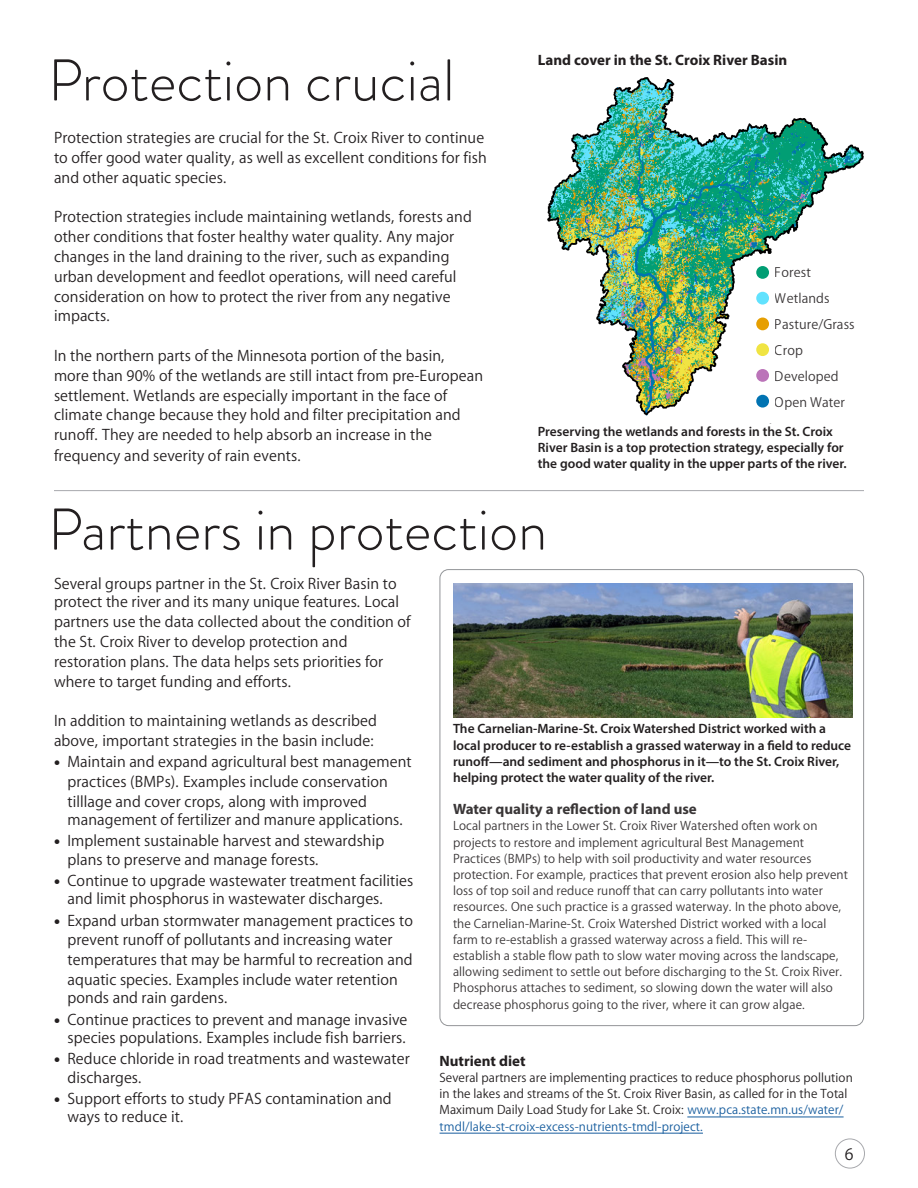
<style>
.page{position:relative;width:918px;height:1188px;background:#fff}
.page>*{position:absolute;margin:0;border:0;box-sizing:border-box;transform-origin:0 0}
.t1{font:300 58.8px "Brandon Grotesque";color:#231f20}
.t2{font:18px "Myriad PCA Text";color:#231f20}
.t3{font:16.5px/19.5px "Myriad PCA Text";color:#231f20}
.t4{font:700 15px "Myriad Pro";color:#231f20}
.t5{font:14.55px/26px "Myriad PCA Text";color:#231f20}
.t6{font:13.5px/16.2px "Myriad PCA Text";color:#231f20}
.t7{font:600 13.5px/16.2px "Myriad Pro";color:#231f20}
.s1{color:#175d9e}
</style>
<div class="page">
<img style="left:547px;top:77px;width:317px;height:347px">
<div style="left:738px;top:282px;width:150px;height:141px;background:#fff"></div>
<div style="left:756px;top:266px;width:13px;height:13px;background:#019e74;border-radius:50%"></div>
<div style="left:756px;top:292px;width:13px;height:13px;background:#61e2fe;border-radius:50%"></div>
<div style="left:756px;top:318px;width:13px;height:12px;background:#e69f01;border-radius:50%"></div>
<div style="left:756px;top:343px;width:13px;height:13px;background:#f0e443;border-radius:50%"></div>
<div style="left:756px;top:369px;width:13px;height:13px;background:#bb74b9;border-radius:50%"></div>
<div style="left:756px;top:395px;width:13px;height:13px;background:#0173b2;border-radius:50%"></div>
<div style="left:835px;top:1139px;width:30px;height:29px;border:1px solid #a8a9ad;border-radius:50%"></div>
<hr style="left:54px;top:490px;width:810px;height:1px;background:#a8a9ad">
<img style="left:453px;top:583px;width:399px;height:134px">
<hr style="left:687px;top:1117px;width:157px;height:1px;background:#175d9e">
<hr style="left:440px;top:1133px;width:263px;height:1px;background:#175d9e">
<p class="t1" style="left:48px;top:40px;width:408px">Protection crucial</p>
<p class="t3" style="left:54px;top:129px;width:434px">Protection strategies are crucial for the St. Croix River to continue to offer good water quality, as well as excellent conditions for fish and other aquatic species.</p>
<p class="t3" style="left:54px;top:208px;width:419px">Protection strategies include maintaining wetlands, forests and other conditions that foster healthy water quality. Any major changes in the land draining to the river, such as expanding urban development and feedlot operations, will need careful consideration on how to protect the river from any negative impacts.</p>
<p class="t3" style="left:54px;top:346px;width:431px;line-height:20.1px">In the northern parts of the Minnesota portion of the basin, more than 90% of the wetlands are still intact from pre-European settlement. Wetlands are especially important in the face of climate change because they hold and filter precipitation and runoff. They are needed to help absorb an increase in the frequency and severity of rain events.</p>
<p class="t4" style="left:538px;top:50px;width:251px">Land cover in the St. Croix River Basin</p>
<p class="t5" style="left:775px;top:260px;width:81px">Forest<br>Wetlands<br>Pasture/Grass<br>Crop<br>Developed<br>Open Water</p>
<p class="t7" style="left:538px;top:423px;width:310px">Preserving the wetlands and forests in the St. Croix<br>River Basin is a top protection strategy, especially for the good water quality in the upper parts of the river.</p>
<p class="t1" style="left:48px;top:489px;width:501px">Partners in protection</p>
<p class="t3" style="left:54px;top:574px;width:358px">Several groups partner in the St. Croix River Basin to protect the river and its many unique features. Local partners use the data collected about the condition of the St. Croix River to develop protection and restoration plans. The data helps sets priorities for where to target funding and efforts.</p>
<p class="t3" style="left:54px;top:712px;width:325px">In addition to maintaining wetlands as described above, important strategies in the basin include:</p>
<p class="t3" style="left:68px;top:753px;width:346px;text-indent:-14px">• Maintain and expand agricultural best management practices (BMPs). Examples include conservation tilllage and cover crops, along with improved management of fertilizer and manure applications.</p>
<p class="t3" style="left:68px;top:832px;width:319px;line-height:18.5px;text-indent:-14px">• Implement sustainable harvest and stewardship plans to preserve and manage forests.</p>
<p class="t3" style="left:68px;top:872px;width:348px;line-height:18.5px;text-indent:-14px">• Continue to upgrade wastewater treatment facilities and limit phosphorus in wastewater discharges.</p>
<p class="t3" style="left:68px;top:911px;width:347px;text-indent:-14px">• Expand urban stormwater management practices to prevent runoff of pollutants and increasing water temperatures that may be harmful to recreation and aquatic species. Examples include water retention ponds and rain gardens.</p>
<p class="t3" style="left:54px;top:1011px;width:355px;line-height:18.5px;text-align:right">• Continue practices to prevent and manage invasive species populations. Examples include fish barriers.</p>
<p class="t3" style="left:68px;top:1050px;width:344px;line-height:18.5px;text-indent:-14px">• Reduce chloride in road treatments and wastewater discharges.</p>
<p class="t3" style="left:68px;top:1090px;width:326px;line-height:18.5px;text-indent:-14px">• Support efforts to study PFAS contamination and ways to reduce it.</p>
<p class="t7" style="left:453px;top:720px;width:400px">The Carnelian-Marine-St. Croix Watershed District worked with a local producer to re-establish a grassed waterway in a field to reduce runoff—and sediment and phosphorus in it—to the St. Croix River, helping protect the water quality of the river.</p>
<p class="t4" style="left:453px;top:799px;width:245px">Water quality a reflection of land use</p>
<p class="t6" style="left:453px;top:818px;width:397px">Local partners in the Lower St. Croix River Watershed often work on projects to restore and implement agricultural Best Management Practices (BMPs) to help with soil productivity and water resources protection. For example, practices that prevent erosion also help prevent loss of top soil and reduce runoff that can carry pollutants into water resources. One such practice is a grassed waterway. In the photo above, the Carnelian-Marine-St. Croix Watershed District worked with a local farm to re-establish a grassed waterway across a field. This will re&shy;establish a stable flow path to slow water moving across the landscape, allowing sediment to settle out before discharging to the St. Croix River.<br>Phosphorus attaches to sediment, so slowing down the water will also decrease phosphorus going to the river, where it can grow algae.</p>
<p class="t4" style="left:440px;top:1051px;width:88px">Nutrient diet</p>
<p class="t6" style="left:440px;top:1070px;width:415px">Several partners are implementing practices to reduce phosphorus pollution in the lakes and streams of the St. Croix River Basin, as called for in the Total Maximum Daily Load Study for Lake St. Croix: <span class="s1">www.pca.state.mn.us/water/ tmdl/lake-st-croix-excess-nutrients-tmdl-project.</span></p>
<p class="t2" style="left:845px;top:1145px;width:10px">6</p>
</div>
